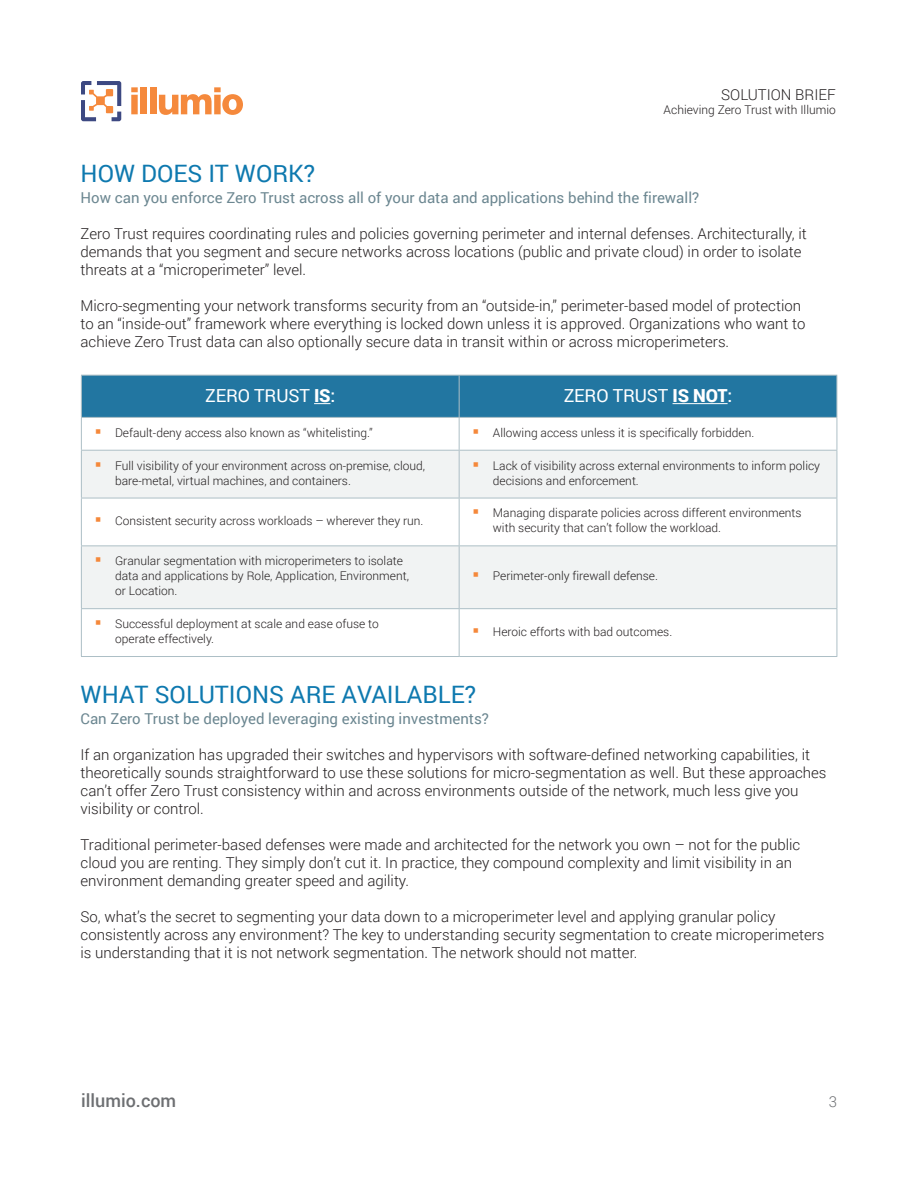
<style>
.page{position:relative;width:918px;height:1188px;background:#fff}
.page>*{position:absolute;margin:0;border:0;box-sizing:border-box;transform-origin:0 0}
.Body_Text{font:24px "Roboto";color:#0e79af}
.Subheader_1{font:18px "Roboto";letter-spacing:-.01em;color:#fff}
.t1{font:500 18px "Roboto";color:#6d6f72}
.Body_Text-2{font:300 15px/18px "Roboto";color:#231f20}
.Body_Text-3{font:15px "Roboto";color:#6c8791}
.t2{font:300 15px "Roboto";color:#6d6f72}
.t3{font:300 12px/15px "Roboto";color:#231f20}
.s1{font-weight:900}
.s2{font-weight:500}
</style>
<div class="page">
<svg style="left:131px;top:87px;width:7px;height:27px"></svg>
<div style="left:141px;top:87px;width:6px;height:27px;background:#f5893c"></div>
<div style="left:150px;top:87px;width:6px;height:27px;background:#f5893c"></div>
<svg style="left:159px;top:87px;width:84px;height:28px"></svg>
<svg style="left:81px;top:81px;width:40px;height:40px"></svg>
<svg style="left:82px;top:451px;width:755px;height:157px;fill:#f1f3f3"></svg>
<hr style="left:81px;top:450px;width:378px;height:1px;background:#adbfc6">
<hr style="left:459px;top:450px;width:378px;height:1px;background:#adbfc6">
<hr style="left:81px;top:498px;width:378px;height:1px;background:#adbfc6">
<hr style="left:459px;top:498px;width:378px;height:1px;background:#adbfc6">
<hr style="left:81px;top:545px;width:378px;height:1px;background:#adbfc6">
<hr style="left:459px;top:545px;width:378px;height:1px;background:#adbfc6">
<hr style="left:81px;top:608px;width:378px;height:1px;background:#adbfc6">
<hr style="left:459px;top:608px;width:378px;height:1px;background:#adbfc6">
<hr style="left:81px;top:656px;width:378px;height:1px;background:#adbfc6">
<hr style="left:459px;top:656px;width:378px;height:1px;background:#adbfc6">
<hr style="left:837px;top:376px;width:1px;height:41px;background:#adbfc6">
<hr style="left:81px;top:418px;width:1px;height:32px;background:#adbfc6">
<hr style="left:459px;top:418px;width:1px;height:32px;background:#adbfc6">
<hr style="left:837px;top:418px;width:1px;height:32px;background:#adbfc6">
<hr style="left:81px;top:451px;width:1px;height:47px;background:#adbfc6">
<hr style="left:459px;top:451px;width:1px;height:47px;background:#adbfc6">
<hr style="left:837px;top:451px;width:1px;height:47px;background:#adbfc6">
<hr style="left:81px;top:498px;width:1px;height:47px;background:#adbfc6">
<hr style="left:459px;top:498px;width:1px;height:47px;background:#adbfc6">
<hr style="left:837px;top:498px;width:1px;height:47px;background:#adbfc6">
<hr style="left:81px;top:546px;width:1px;height:62px;background:#adbfc6">
<hr style="left:459px;top:546px;width:1px;height:62px;background:#adbfc6">
<hr style="left:837px;top:546px;width:1px;height:62px;background:#adbfc6">
<hr style="left:81px;top:609px;width:1px;height:47px;background:#adbfc6">
<hr style="left:459px;top:609px;width:1px;height:47px;background:#adbfc6">
<hr style="left:837px;top:609px;width:1px;height:47px;background:#adbfc6">
<hr style="left:81px;top:417px;width:378px;height:1px;background:#adbfc6">
<hr style="left:459px;top:417px;width:378px;height:1px;background:#adbfc6">
<div style="left:81px;top:375px;width:756px;height:42px;background:#2276a1"></div>
<hr style="left:673px;top:403px;width:55px;height:1px;background:#fff">
<svg style="left:96px;top:462px;width:4px;height:4px"></svg>
<svg style="left:474px;top:462px;width:4px;height:4px"></svg>
<svg style="left:96px;top:517px;width:4px;height:5px"></svg>
<svg style="left:474px;top:510px;width:4px;height:4px"></svg>
<svg style="left:96px;top:557px;width:4px;height:5px"></svg>
<svg style="left:474px;top:572px;width:4px;height:5px"></svg>
<p class="Body_Text-2" style="left:721px;top:85px;width:116px">SOLUTION BRIEF</p>
<p class="t3" style="left:664px;top:102px;width:174px">Achieving Zero Trust with Illumio</p>
<p class="Body_Text" style="left:81px;top:156px;width:236px">HOW DOES IT WORK?</p>
<p class="Body_Text-3" style="left:81px;top:187px;width:620px">How can you enforce Zero Trust across all of your data and applications behind the firewall?</p>
<p class="Body_Text-2" style="left:81px;top:224px;width:728px">Zero Trust requires coordinating rules and policies governing perimeter and internal defenses. Architecturally, it demands that you segment and secure networks across locations (public and private cloud) in order to isolate threats at a “microperimeter” level.</p>
<p class="Body_Text-2" style="left:81px;top:296px;width:726px">Micro-segmenting your network transforms security from an “outside-in,” perimeter-based model of protection to an “inside-out” framework where everything is locked down unless it is approved. Organizations who want to achieve Zero Trust data can also optionally secure data in transit within or across microperimeters.</p>
<p class="Subheader_1" style="left:205px;top:383px;width:132px">ZERO TRUST <span class="s1">IS</span><span class="s2">:</span></p>
<p class="Subheader_1" style="left:564px;top:383px;width:170px">ZERO TRUST <span class="s1">IS NOT</span><span class="s2">:</span></p>
<p class="t3" style="left:115px;top:425px;width:259px">Default-deny access also known as “whitelisting.”</p>
<p class="t3" style="left:493px;top:425px;width:263px">Allowing access unless it is specifically forbidden.</p>
<p class="t3" style="left:115px;top:457px;width:311px">Full visibility of your environment across on-premise, cloud, bare-metal, virtual machines, and containers.</p>
<p class="t3" style="left:493px;top:457px;width:329px">Lack of visibility across external environments to inform policy decisions and enforcement.</p>
<p class="t3" style="left:115px;top:513px;width:310px">Consistent security across workloads – wherever they run.</p>
<p class="t3" style="left:493px;top:505px;width:310px">Managing disparate policies across different environments with security that can’t follow the workload.</p>
<p class="t3" style="left:115px;top:553px;width:295px">Granular segmentation with microperimeters to isolate data and applications by Role, Application, Environment, or Location.</p>
<p class="t3" style="left:493px;top:568px;width:167px">Perimeter-only firewall defense.</p>
<p class="t3" style="left:115px;top:616px;width:265px">Successful deployment at scale and ease ofuse to operate effectively.</p>
<p class="t3" style="left:493px;top:623px;width:181px">Heroic efforts with bad outcomes.</p>
<p class="Body_Text" style="left:81px;top:677px;width:397px">WHAT SOLUTIONS ARE AVAILABLE?</p>
<p class="Body_Text-3" style="left:81px;top:708px;width:410px">Can Zero Trust be deployed leveraging existing investments?</p>
<p class="Body_Text-2" style="left:81px;top:745px;width:748px">If an organization has upgraded their switches and hypervisors with software-defined networking capabilities, it theoretically sounds straightforward to use these solutions for micro-segmentation as well. But these approaches can’t offer Zero Trust consistency within and across environments outside of the network, much less give you visibility or control.</p>
<p class="Body_Text-2" style="left:81px;top:835px;width:721px">Traditional perimeter-based defenses were made and architected for the network you own – not for the public cloud you are renting. They simply don’t cut it. In practice, they compound complexity and limit visibility in an environment demanding greater speed and agility.</p>
<p class="Body_Text-2" style="left:81px;top:907px;width:746px">So, what’s the secret to segmenting your data down to a microperimeter level and applying granular policy consistently across any environment? The key to understanding security segmentation to create microperimeters is understanding that it is not network segmentation. The network should not matter.</p>
<p class="t1" style="left:81px;top:1088px;width:97px">illumio.com</p>
<p class="t2" style="left:829px;top:1091px;width:10px">3</p>
</div>
